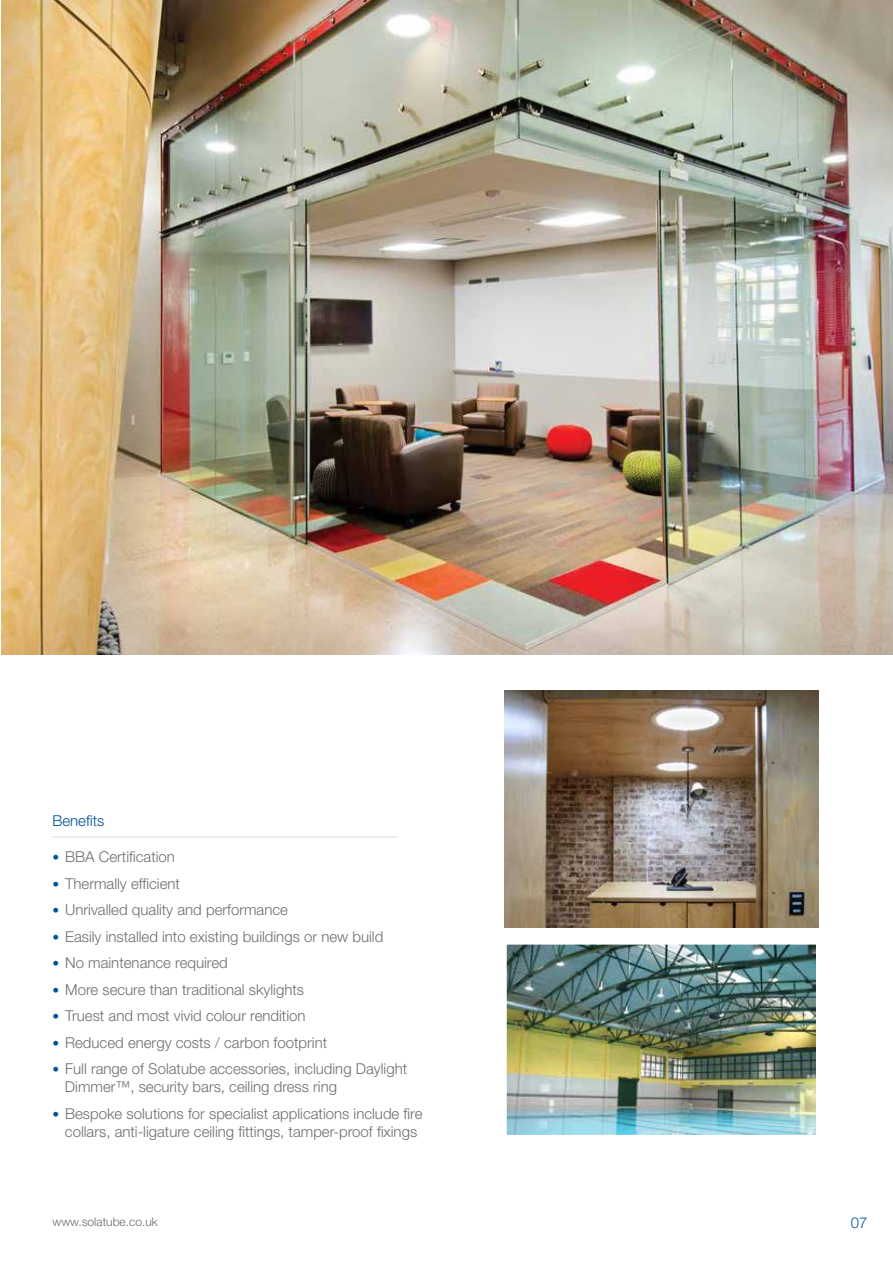
<style>
.page{position:relative;width:893px;height:1263px;background:#fff}
.page>*{position:absolute;margin:0;border:0;box-sizing:border-box;transform-origin:0 0}
.t1{font:300 15px/18px "Helvetica Neue LT Std";color:#6d6e71}
.t2{font:300 15px "Helvetica Neue LT Std";color:#00529a}
.t3{font:300 12px "Helvetica Neue LT Std";color:#6d6e71}
.s1{font-size:13.5px;color:#00529a}
</style>
<div class="page">
<hr style="left:52px;top:836px;width:345px;height:2px;background:#e6e7e8">
<img style="left:508px;top:946px;width:307px;height:188px">
<div style="left:505px;top:943px;width:314px;height:194px;border:2px solid #fff"></div>
<img style="left:1px;top:0;width:892px;height:655px">
<img style="left:505px;top:690px;width:313px;height:237px">
<p class="t2" style="left:52px;top:812px;width:53px">Benefits</p>
<p class="t1" style="left:52px;top:848px;width:124px"><span class="s1">•</span> BBA Certification</p>
<p class="t1" style="left:52px;top:874px;width:129px"><span class="s1">•</span> Thermally efficient</p>
<p class="t1" style="left:52px;top:901px;width:237px"><span class="s1">•</span> Unrivalled quality and performance</p>
<p class="t1" style="left:52px;top:927px;width:332px"><span class="s1">•</span> Easily installed into existing buildings or new build</p>
<p class="t1" style="left:52px;top:954px;width:177px"><span class="s1">•</span> No maintenance required</p>
<p class="t1" style="left:52px;top:980px;width:253px"><span class="s1">•</span> More secure than traditional skylights</p>
<p class="t1" style="left:52px;top:1007px;width:255px"><span class="s1">•</span> Truest and most vivid colour rendition</p>
<p class="t1" style="left:52px;top:1033px;width:276px"><span class="s1">•</span> Reduced energy costs / carbon footprint</p>
<p class="t1" style="left:65px;top:1060px;width:344px;text-indent:-13px"><span class="s1">•</span> Full range of Solatube accessories, including Daylight<br>Dimmer™, security bars, ceiling dress ring</p>
<p class="t1" style="left:52px;top:1104px;width:372px;text-align:center"><span class="s1">•</span> Bespoke solutions for specialist applications include fire collars, anti-ligature ceiling fittings, tamper-proof fixings</p>
<p class="t3" style="left:52px;top:1214px;width:107px">www.solatube.co.uk</p>
<p class="t2" style="left:851px;top:1214px;width:18px">07</p>
</div>
